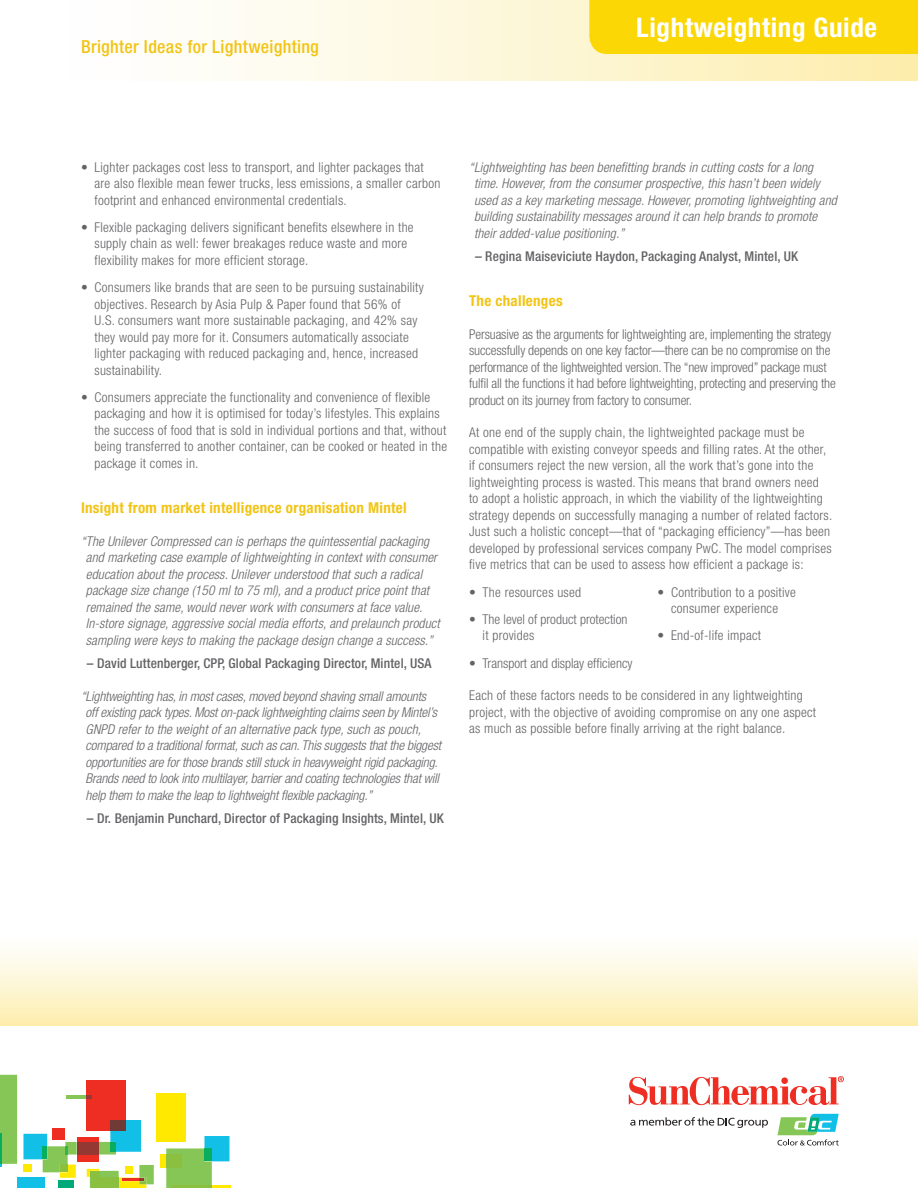
<style>
.page{position:relative;width:918px;height:1188px;background:#fff}
.page>*{position:absolute;margin:0;border:0;box-sizing:border-box;transform-origin:0 0}
.t1{font:700 condensed 27px "Helvetica Neue LT Std";letter-spacing:.025em;color:#fff}
.t2{font:500 condensed 18px "Helvetica Neue LT Std";letter-spacing:.02em;color:#f2c414}
.t3{font:700 condensed 15px "Helvetica Neue LT Std";letter-spacing:.02em;color:#f2c414}
.t4{font:300 condensed 13.5px/16.5px "Helvetica Neue LT Std";letter-spacing:.02em;color:#636366}
.t5{font:italic 300 condensed 13.5px/16.5px "Helvetica Neue LT Std";letter-spacing:.01em;color:#636366}
.t6{font:italic 300 condensed 13.5px/16.5px "Helvetica Neue LT Std";letter-spacing:-.01em;color:#636366}
.t7{font:300 condensed 13.5px/16.5px "Helvetica Neue LT Std";letter-spacing:-.01em;color:#636366}
.t8{font:500 condensed 13.5px "Helvetica Neue LT Std";letter-spacing:.01em;color:#636366}
.t9{font:300 condensed 13.5px/16.5px "Helvetica Neue LT Std";color:#636366}
</style>
<div class="page">
<div style="left:0;top:0;width:918px;height:81px;background:linear-gradient(to right,#fff,#fdeeb0)"></div>
<svg style="left:629px;top:1076px;width:215px;height:29px"></svg>
<div style="left:781px;top:1077px;width:7px;height:7px;background:#ee2e22;border-radius:50%"></div>
<svg style="left:630px;top:1117px;width:138px;height:11px"></svg>
<svg style="left:777px;top:1114px;width:62px;height:32px"></svg>
<div style="left:0;top:925px;width:918px;height:101px;background:linear-gradient(to bottom,#fff,#fdefb1)"></div>
<div style="left:86px;top:1080px;width:40px;height:50px;background:#ee2e22"></div>
<div style="left:156px;top:1094px;width:30px;height:48px;background:#ffe901"></div>
<div style="left:160px;top:1155px;width:6px;height:13px;background:#ffe901"></div>
<hr style="left:66px;top:1095px;width:20px;height:4px;background:#86c656">
<svg style="left:86px;top:1095px;width:6px;height:4px"></svg>
<svg style="left:166px;top:1136px;width:65px;height:52px"></svg>
<div style="left:204px;top:1148px;width:8px;height:13px;background:#08ae5d"></div>
<div style="left:166px;top:1155px;width:15px;height:13px;background:#8abf3f"></div>
<hr style="left:172px;top:1186px;width:40px;height:2px;background:#8abf3f">
<svg style="left:0;top:1075px;width:17px;height:91px"></svg>
<hr style="left:0;top:1134px;width:2px;height:30px;background:#08ae5d">
<div style="left:17px;top:1177px;width:28px;height:11px;background:#12bfe7"></div>
<svg style="left:23px;top:1120px;width:131px;height:68px"></svg>
<div style="left:589px;top:0;width:329px;height:54px;background:#fbd705"></div>
<h2 class="t2" style="left:81px;top:36px;width:239px">Brighter Ideas for Lightweighting</h2>
<h1 class="t1" style="left:636px;top:11px;width:242px">Lightweighting Guide</h1>
<p class="t4" style="left:94px;top:159px;width:347px;text-indent:-14px">• Lighter packages cost less to transport, and lighter packages that are also flexible mean fewer trucks, less emissions, a smaller carbon footprint and enhanced environmental credentials.</p>
<p class="t4" style="left:94px;top:219px;width:321px;text-indent:-14px">• Flexible packaging delivers significant benefits elsewhere in the supply chain as well: fewer breakages reduce waste and more flexibility makes for more efficient storage.</p>
<p class="t4" style="left:94px;top:279px;width:331px;text-indent:-14px">• Consumers like brands that are seen to be pursuing sustainability objectives. Research by Asia Pulp &amp; Paper found that 56% of U.S. consumers want more sustainable packaging, and 42% say they would pay more for it. Consumers automatically associate lighter packaging with reduced packaging and, hence, increased sustainability.</p>
<p class="t4" style="left:94px;top:389px;width:354px;text-indent:-14px">• Consumers appreciate the functionality and convenience of flexible packaging and how it is optimised for today’s lifestyles. This explains the success of food that is sold in individual portions and that, without being transferred to another container, can be cooked or heated in the package it comes in.</p>
<p class="t3" style="left:81px;top:499px;width:327px">Insight from market intelligence organisation Mintel</p>
<p class="t5" style="left:86px;top:533px;width:355px;text-indent:-5px">“ The Unilever Compressed can is perhaps the quintessential packaging and marketing case example of lightweighting in context with consumer education about the process. Unilever understood that such a radical package size change (150 ml to 75 ml), and a product price point that remained the same, would never work with consumers at face value.<br>In-store signage, aggressive social media efforts, and prelaunch product sampling were keys to making the package design change a success.”</p>
<p class="t8" style="left:87px;top:655px;width:346px">– David Luttenberger, CPP, Global Packaging Director, Mintel, USA</p>
<p class="t6" style="left:86px;top:688px;width:357px;text-indent:-5px">“ Lightweighting has, in most cases, moved beyond shaving small amounts off existing pack types. Most on-pack lightweighting claims seen by Mintel’s GNPD refer to the weight of an alternative pack type, such as pouch, compared to a traditional format, such as can. This suggests that the biggest opportunities are for those brands still stuck in heavyweight rigid packaging.<br>Brands need to look into multilayer, barrier and coating technologies that will help them to make the leap to lightweight flexible packaging.”</p>
<p class="t8" style="left:87px;top:810px;width:358px">– Dr. Benjamin Punchard, Director of Packaging Insights, Mintel, UK</p>
<p class="t5" style="left:474px;top:159px;width:364px;text-indent:-5px">“ Lightweighting has been benefitting brands in cutting costs for a long time. However, from the consumer prospective, this hasn’t been widely used as a key marketing message. However, promoting lightweighting and building sustainability messages around it can help brands to promote their added-value positioning.”</p>
<p class="t8" style="left:475px;top:248px;width:325px">– Regina Maiseviciute Haydon, Packaging Analyst, Mintel, UK</p>
<p class="t3" style="left:469px;top:291px;width:95px">The challenges</p>
<p class="t7" style="left:469px;top:325px;width:368px">Persuasive as the arguments for lightweighting are, implementing the strategy successfully depends on one key factor—there can be no compromise on the performance of the lightweighted version. The “new improved” package must fulfil all the functions it had before lightweighting, protecting and preserving the product on its journey from factory to consumer.</p>
<p class="t4" style="left:469px;top:424px;width:365px">At one end of the supply chain, the lightweighted package must be compatible with existing conveyor speeds and filling rates. At the other, if consumers reject the new version, all the work that’s gone into the lightweighting process is wasted. This means that brand owners need<br>to adopt a holistic approach, in which the viability of the lightweighting strategy depends on successfully managing a number of related factors.<br>Just such a holistic concept—that of “packaging efficiency”—has been developed by professional services company PwC. The model comprises five metrics that can be used to assess how efficient a package is:</p>
<p class="t4" style="left:469px;top:583px;width:114px">• The resources used</p>
<p class="t9" style="left:483px;top:611px;width:146px;text-indent:-14px">• The level of product protection it provides</p>
<p class="t9" style="left:469px;top:655px;width:165px">• Transport and display efficiency</p>
<p class="t4" style="left:658px;top:583px;width:140px;text-align:center">• Contribution to a positive consumer experience</p>
<p class="t4" style="left:658px;top:627px;width:105px">• End-of-life impact</p>
<p class="t4" style="left:469px;top:687px;width:349px">Each of these factors needs to be considered in any lightweighting project, with the objective of avoiding compromise on any one aspect as much as possible before finally arriving at the right balance.</p>
</div>
